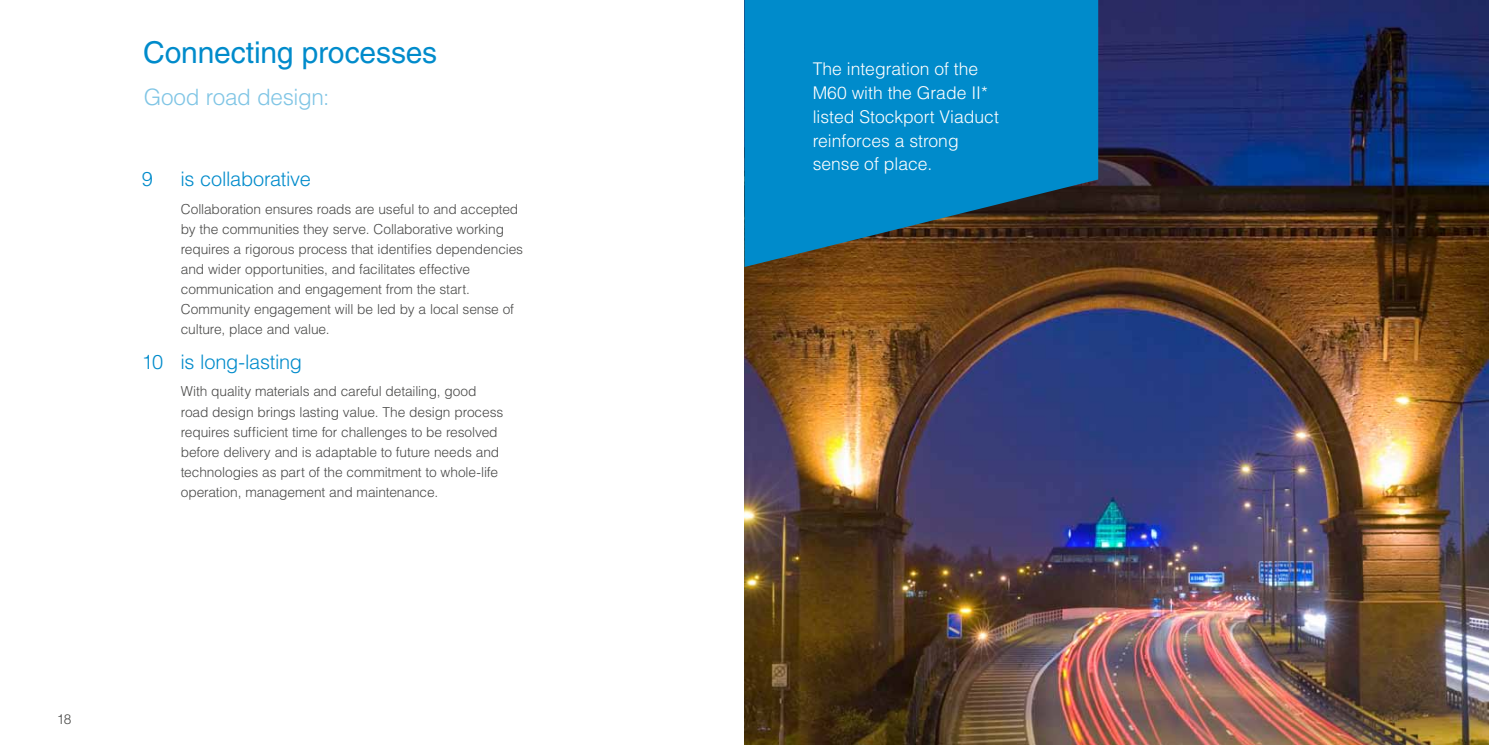
<style>
.page{position:relative;width:1489px;height:745px;background:#fff}
.page>*{position:absolute;margin:0;border:0;box-sizing:border-box;transform-origin:0 0}
.t1{font:30px "Helvetica LT Std";letter-spacing:-.005em;color:#008bcb}
.t2{font:300 22.5px "Helvetica LT Std";letter-spacing:-.015em;color:#80c5e5}
.t3{font:300 20px "Helvetica LT Std";letter-spacing:-.015em;color:#008bcb}
.t4{font:300 17.5px/23.8px "Helvetica LT Std";color:#fff}
.t5{font:300 13.75px/20px "Helvetica LT Std";letter-spacing:-.01em;color:#4a4a49}
</style>
<div class="page">
<img style="left:744px;top:0;width:744px;height:744px">
<svg style="left:744px;top:0;width:354px;height:267px;background:#0c7bac"></svg>
<h1 class="t1" style="left:143px;top:35px;width:295px">Connecting processes</h1>
<h2 class="t2" style="left:144px;top:83px;width:187px">Good road design:</h2>
<h3 class="t3" style="left:142px;top:167px;width:13px">9</h3>
<h3 class="t3" style="left:180px;top:167px;width:132px">is collaborative</h3>
<p class="t5" style="left:181px;top:198px;width:344px">Collaboration ensures roads are useful to and accepted by the communities they serve. Collaborative working requires a rigorous process that identifies dependencies and wider opportunities, and facilitates effective communication and engagement from the start.<br>Community engagement will be led by a local sense of culture, place and value.</p>
<h3 class="t3" style="left:142px;top:349px;width:162px">10 is long-lasting</h3>
<p class="t5" style="left:181px;top:381px;width:324px">With quality materials and careful detailing, good road design brings lasting value. The design process requires sufficient time for challenges to be resolved before delivery and is adaptable to future needs and technologies as part of the commitment to whole-life operation, management and maintenance.</p>
<p class="t5" style="left:57px;top:708px;width:16px">18</p>
<p class="t4" style="left:812px;top:57px;width:188px">The integration of the<br>M60 with the Grade II* listed Stockport Viaduct reinforces a strong sense of place.</p>
</div>
